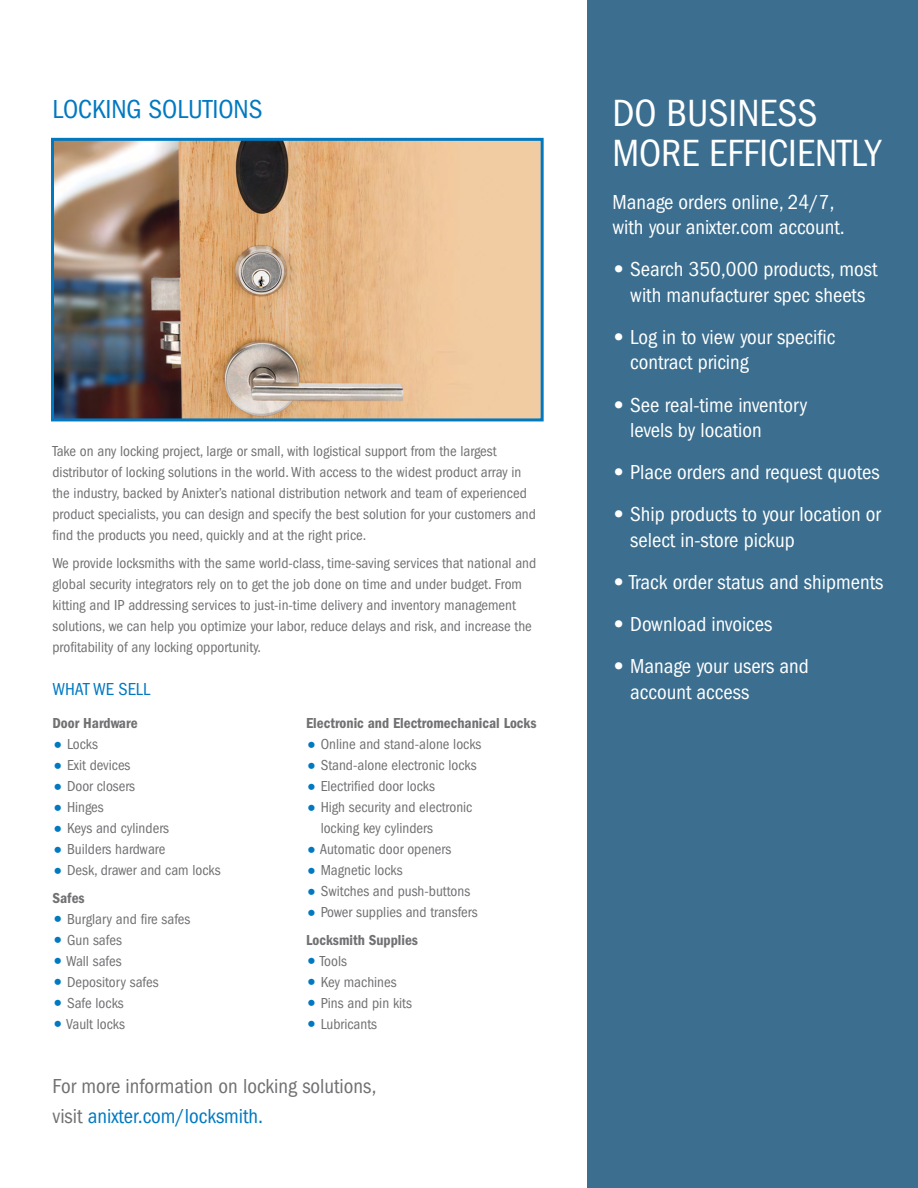
<style>
.page{position:relative;width:918px;height:1188px;background:#fff}
.page>*{position:absolute;margin:0;border:0;box-sizing:border-box;transform-origin:0 0}
.t1{font:condensed 39.3px/39.6px "ITC Franklin Gothic Std";color:#fff}
.t2{font:condensed 27px "ITC Franklin Gothic Std";color:#0079c1}
.t3{font:condensed 21px/25.5px "ITC Franklin Gothic Std";color:#fff}
.t4{font:condensed 21px/30px "ITC Franklin Gothic Std";color:#717073}
.t5{font:condensed 18px "ITC Franklin Gothic Std";color:#0079c1}
.t6{font:condensed 15px/21px "ITC Franklin Gothic Std";color:#717073}
.t7{font:15px "ITC Franklin Gothic Std Dm Cd";color:#717073}
.s1{font-family:"ITC Franklin Gothic Std Hvy";font-stretch:normal;font-size:18px;color:#0079c1}
.s2{color:#0079c1}
.s3{font-family:"ITC Franklin Gothic Std Hvy";font-stretch:normal}
</style>
<div class="page">
<div style="left:587px;top:0;width:331px;height:1188px;background:#3b6e8f"></div>
<img style="left:55px;top:142px;width:485px;height:275px">
<div style="left:51px;top:138px;width:493px;height:283px;border:3px solid #0079c1"></div>
<h2 class="t2" style="left:52px;top:94px;width:212px">LOCKING SOLUTIONS</h2>
<p class="t6" style="left:52px;top:441px;width:485px">Take on any locking project, large or small, with logistical support from the largest distributor of locking solutions in the world. With access to the widest product array in the industry, backed by Anixter’s national distribution network and team of experienced product specialists, you can design and specify the best solution for your customers and find the products you need, quickly and at the right price.</p>
<p class="t6" style="left:52px;top:552px;width:485px">We provide locksmiths with the same world-class, time-saving services that national and global security integrators rely on to get the job done on time and under budget. From kitting and IP addressing services to just-in-time delivery and inventory management solutions, we can help you optimize your labor, reduce delays and risk, and increase the profitability of any locking opportunity.</p>
<p class="t5" style="left:52px;top:679px;width:99px">WHAT WE SELL</p>
<p class="t7" style="left:52px;top:715px;width:87px">Door Hardware</p>
<p class="t6" style="left:52px;top:734px;width:47px"><span class="s1">•</span> Locks</p>
<p class="t6" style="left:52px;top:755px;width:80px"><span class="s1">•</span> Exit devices</p>
<p class="t6" style="left:52px;top:776px;width:84px"><span class="s1">•</span> Door closers</p>
<p class="t6" style="left:52px;top:797px;width:53px"><span class="s1">•</span> Hinges</p>
<p class="t6" style="left:52px;top:818px;width:118px"><span class="s1">•</span> Keys and cylinders</p>
<p class="t6" style="left:52px;top:839px;width:114px"><span class="s1">•</span> Builders hardware</p>
<p class="t6" style="left:52px;top:860px;width:170px"><span class="s1">•</span> Desk, drawer and cam locks</p>
<p class="t7" style="left:52px;top:889px;width:34px">Safes</p>
<p class="t6" style="left:52px;top:909px;width:139px"><span class="s1">•</span> Burglary and fire safes</p>
<p class="t6" style="left:52px;top:930px;width:71px"><span class="s1">•</span> Gun safes</p>
<p class="t6" style="left:52px;top:951px;width:71px"><span class="s1">•</span> Wall safes</p>
<p class="t6" style="left:52px;top:972px;width:108px"><span class="s1">•</span> Depository safes</p>
<p class="t6" style="left:52px;top:993px;width:73px"><span class="s1">•</span> Safe locks</p>
<p class="t6" style="left:52px;top:1014px;width:74px"><span class="s1">•</span> Vault locks</p>
<p class="t7" style="left:306px;top:715px;width:232px">Electronic and Electromechanical Locks</p>
<p class="t6" style="left:306px;top:734px;width:177px"><span class="s1">•</span> Online and stand-alone locks</p>
<p class="t6" style="left:306px;top:755px;width:172px"><span class="s1">•</span> Stand-alone electronic locks</p>
<p class="t6" style="left:306px;top:776px;width:130px"><span class="s1">•</span> Electrified door locks</p>
<p class="t6" style="left:321px;top:797px;width:153px;text-indent:-15px"><span class="s1">•</span> High security and electronic locking key cylinders</p>
<p class="t6" style="left:306px;top:839px;width:147px"><span class="s1">•</span> Automatic door openers</p>
<p class="t6" style="left:306px;top:860px;width:98px"><span class="s1">•</span> Magnetic locks</p>
<p class="t6" style="left:306px;top:881px;width:166px"><span class="s1">•</span> Switches and push-buttons</p>
<p class="t6" style="left:306px;top:902px;width:173px"><span class="s1">•</span> Power supplies and transfers</p>
<p class="t7" style="left:306px;top:931px;width:113px">Locksmith Supplies</p>
<p class="t6" style="left:306px;top:951px;width:42px"><span class="s1">•</span> Tools</p>
<p class="t6" style="left:306px;top:972px;width:92px"><span class="s1">•</span> Key machines</p>
<p class="t6" style="left:306px;top:993px;width:107px"><span class="s1">•</span> Pins and pin kits</p>
<p class="t6" style="left:306px;top:1014px;width:73px"><span class="s1">•</span> Lubricants</p>
<h3 class="t4" style="left:52px;top:1072px;width:325px">For more information on locking solutions, visit <span class="s2">anixter.com/locksmith.</span></h3>
<h1 class="t1" style="left:612px;top:94px;width:270px">DO BUSINESS<br>MORE EFFICIENTLY</h1>
<h3 class="t3" style="left:612px;top:189px;width:234px">Manage orders online, 24/7, with your anixter.com account.</h3>
<h3 class="t3" style="left:612px;top:257px;width:267px;text-align:center"><span class="s3">•</span> Search 350,000 products, most with manufacturer spec sheets</h3>
<h3 class="t3" style="left:630px;top:324px;width:207px;text-indent:-18px"><span class="s3">•</span> Log in to view your specific contract pricing</h3>
<h3 class="t3" style="left:630px;top:392px;width:179px;text-indent:-18px"><span class="s3">•</span> See real-time inventory levels by location</h3>
<h3 class="t3" style="left:612px;top:460px;width:269px"><span class="s3">•</span> Place orders and request quotes</h3>
<h3 class="t3" style="left:630px;top:502px;width:252px;text-indent:-18px"><span class="s3">•</span> Ship products to your location or select in-store pickup</h3>
<h3 class="t3" style="left:612px;top:570px;width:272px"><span class="s3">•</span> Track order status and shipments</h3>
<h3 class="t3" style="left:612px;top:612px;width:162px"><span class="s3">•</span> Download invoices</h3>
<h3 class="t3" style="left:630px;top:654px;width:180px;text-indent:-18px"><span class="s3">•</span> Manage your users and account access</h3>
</div>
